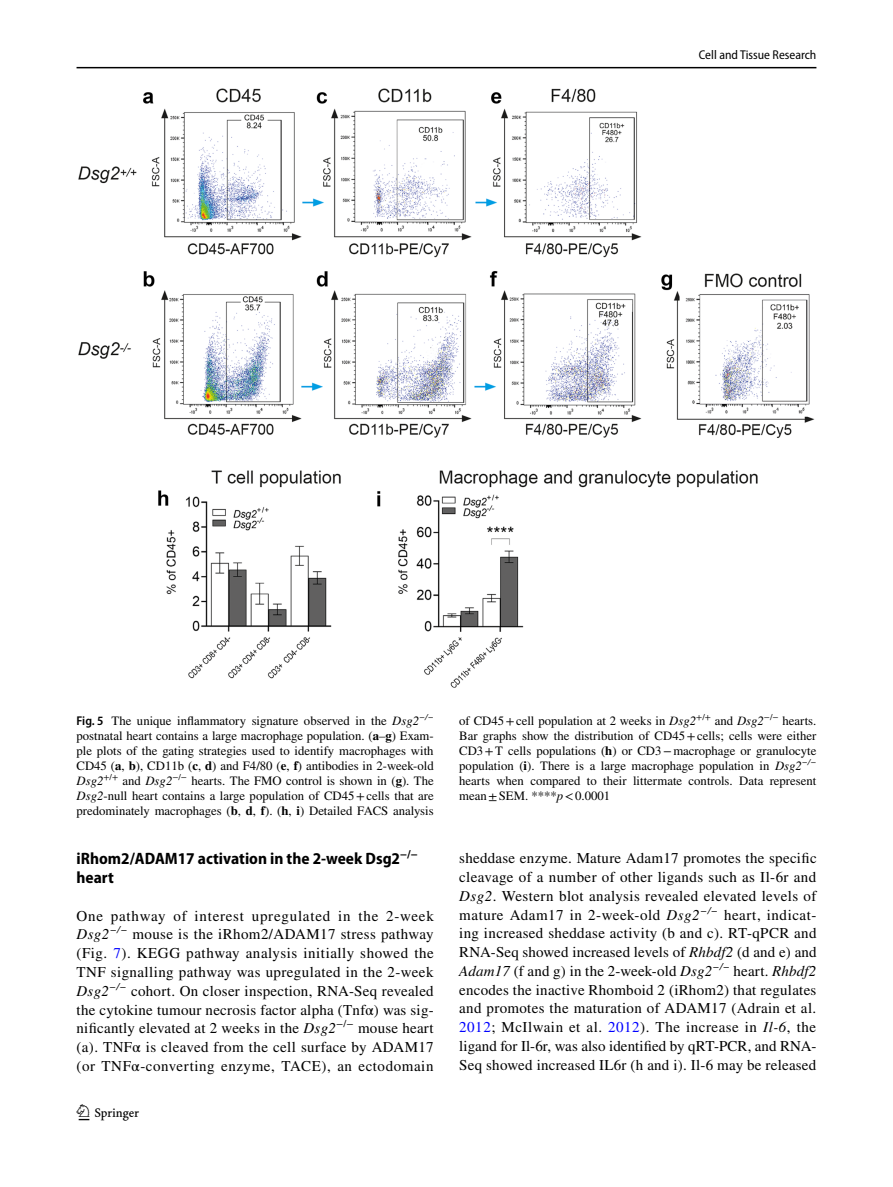
<style>
.page{position:relative;width:893px;height:1187px;background:#fff}
.page>*{position:absolute;margin:0;border:0;box-sizing:border-box;transform-origin:0 0}
.t1{font:22.5px "Springnew Regular 2";color:#000}
.t2{font:700 semi-condensed 16.5px/18.8px "Myriad Pro";color:#000}
.t3{font:15px/18.8px "STIX";letter-spacing:.015em;color:#000;text-align:justify}
.t4{font:12.75px/15px "STIX";color:#000;text-align:justify}
.t5{font:semi-condensed 12.75px "Myriad Pro";color:#000}
.s1{font-family:"Myriad Pro";font-weight:600;font-stretch:semi-condensed}
.s2{font-style:italic}
.s3{font-weight:700}
.s4{color:#00f}
</style>
<div class="page">
<hr style="left:77px;top:67px;width:739px;height:1px;background:#000">
<img style="left:78px;top:88px;width:737px;height:600px">
<p class="t5" style="left:699px;top:48px;width:119px">Cell and Tissue Research</p>
<p class="t4" style="left:77px;top:714px;width:359px"><span class="s1">Fig. 5</span> The unique inflammatory signature observed in the <span class="s2">Dsg2</span><sup>−/− </sup>postnatal heart contains a large macrophage population. (<span class="s3">a</span>–<span class="s3">g</span>) Exam&shy;ple plots of the gating strategies used to identify macrophages with CD45 (<span class="s3">a</span>, <span class="s3">b</span>), CD11b (<span class="s3">c</span>, <span class="s3">d</span>) and F4/80 (<span class="s3">e</span>, <span class="s3">f</span>) antibodies in 2-week-old <span class="s2">Dsg2</span><sup>+/+</sup> and <span class="s2">Dsg2</span><sup>−/−</sup> hearts. The FMO control is shown in (<span class="s3">g</span>). The <span class="s2">Dsg2</span>-null heart contains a large population of CD45+cells that are predominately macrophages (<span class="s3">b</span>, <span class="s3">d</span>, <span class="s3">f</span>). (<span class="s3">h</span>, <span class="s3">i</span>) Detailed FACS analysis</p>
<p class="t4" style="left:459px;top:714px;width:359px">of CD45+cell population at 2 weeks in <span class="s2">Dsg2</span><sup>+/+</sup> and <span class="s2">Dsg2</span><sup>−/−</sup> hearts.<br>Bar graphs show the distribution of CD45+cells; cells were either CD3+T cells populations (<span class="s3">h</span>) or CD3−macrophage or granulocyte population (<span class="s3">i</span>). There is a large macrophage population in <span class="s2">Dsg2</span><sup>−/− </sup>hearts when compared to their littermate controls. Data represent mean±SEM. ****<span class="s2">p</span>&lt;0.0001</p>
<p class="t2" style="left:77px;top:849px;width:343px">iRhom2/ADAM17 activation in the 2‑week Dsg2<sup>−/− </sup>heart</p>
<p class="t3" style="left:77px;top:907px;width:359px">One pathway of interest upregulated in the 2-week <span class="s2">Dsg2</span><sup>−/−</sup> mouse is the iRhom2/ADAM17 stress pathway (Fig. <span class="s4">7</span>). KEGG pathway analysis initially showed the TNF signalling pathway was upregulated in the 2-week <span class="s2">Dsg2</span><sup>−/−</sup> cohort. On closer inspection, RNA-Seq revealed the cytokine tumour necrosis factor alpha (Tnfα) was sig&shy;nificantly elevated at 2 weeks in the <span class="s2">Dsg2</span><sup>−/−</sup> mouse heart (a). TNFα is cleaved from the cell surface by ADAM17 (or TNFα-converting enzyme, TACE), an ectodomain</p>
<h1 class="t1" style="left:79px;top:1104px;width:62px">1 3</h1>
<p class="t3" style="left:459px;top:849px;width:359px">sheddase enzyme. Mature Adam17 promotes the specific cleavage of a number of other ligands such as Il-6r and <span class="s2">Dsg2</span>. Western blot analysis revealed elevated levels of mature Adam17 in 2-week-old <span class="s2">Dsg2</span><sup>−/−</sup> heart, indicat&shy;ing increased sheddase activity (b and c). RT-qPCR and RNA-Seq showed increased levels of <span class="s2">Rhbdf2</span> (d and e) and <span class="s2">Adam17</span> (f and g) in the 2-week-old <span class="s2">Dsg2</span><sup>−/−</sup> heart. <span class="s2">Rhbdf2 </span>encodes the inactive Rhomboid 2 (iRhom2) that regulates and promotes the maturation of ADAM17 (Adrain et al.<br><span class="s4">2012</span>; McIlwain et al. <span class="s4">2012</span>). The increase in <span class="s2">Il-6</span>, the ligand for Il-6r, was also identified by qRT-PCR, and RNA-Seq showed increased IL6r (h and i). Il-6 may be released</p>
</div>
